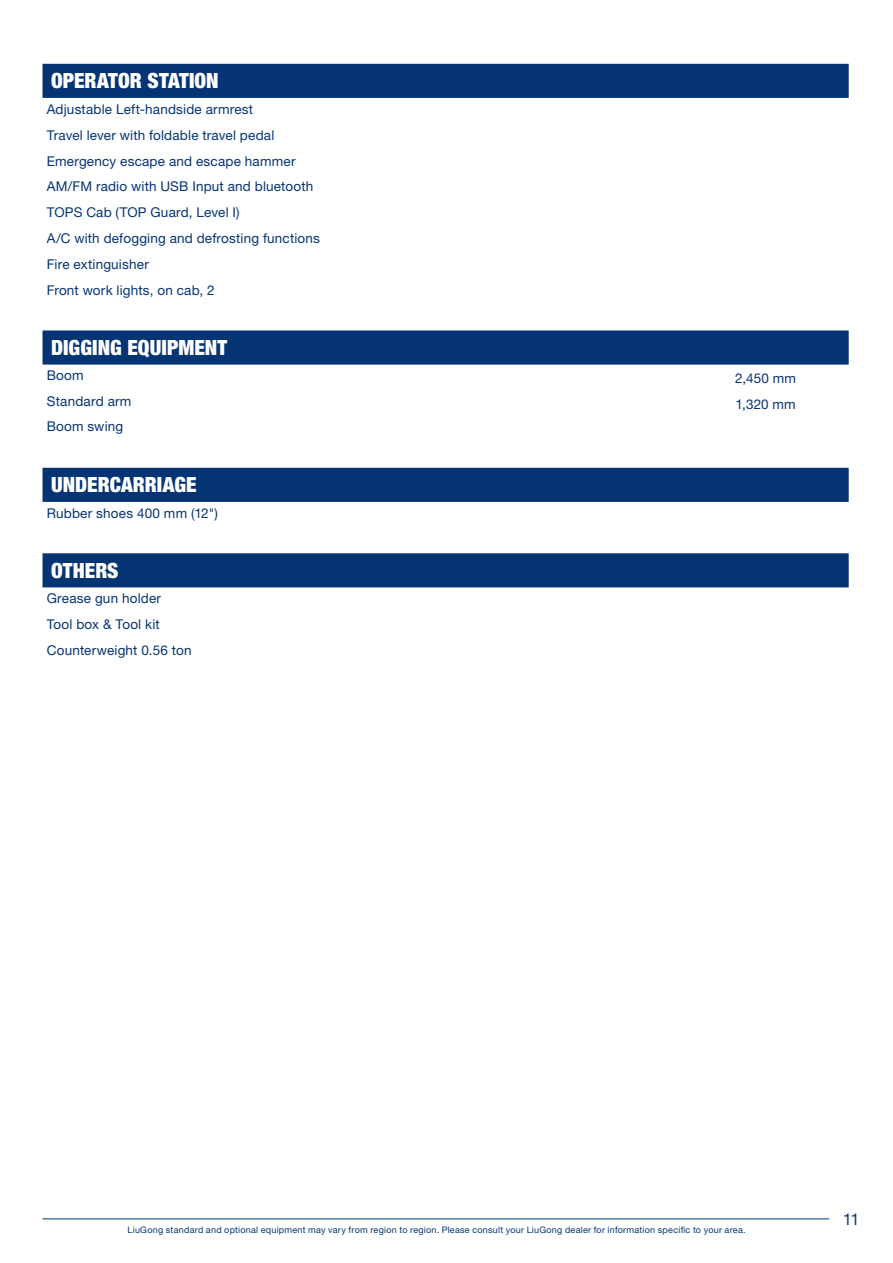
<style>
.page{position:relative;width:893px;height:1263px;background:#fff}
.page>*{position:absolute;margin:0;border:0;box-sizing:border-box;transform-origin:0 0}
.iMac_Helvetical_Medi{font:900 condensed 21px "Helvetica Neue LT Pro";color:#fff}
.iMac_Helvetica_Roman{font:16.5px "Helvetica Neue";color:#053474}
.Spec_Page_blue_text{font:13.5px "Helvetica Neue LT Pro";letter-spacing:.015em;color:#053474}
.table_body{font:9px "Helvetica Neue LT Pro";letter-spacing:.03em;color:#053474}
</style>
<div class="page">
<hr style="left:0;top:0;width:1px;height:189px;background:#053474">
<div style="left:43px;top:64px;width:806px;height:34px;background:#053474"></div>
<div style="left:43px;top:330px;width:806px;height:35px;background:#053474"></div>
<div style="left:43px;top:468px;width:806px;height:34px;background:#053474"></div>
<div style="left:43px;top:553px;width:806px;height:34px;background:#053474"></div>
<hr style="left:43px;top:1218px;width:786px;height:1px;background:#053474">
<p class="iMac_Helvetical_Medi" style="left:51px;top:68px;width:169px">OPERATOR STATION</p>
<p class="Spec_Page_blue_text" style="left:47px;top:101px;width:208px">Adjustable Left-handside armrest</p>
<p class="Spec_Page_blue_text" style="left:47px;top:126px;width:229px">Travel lever with foldable travel pedal</p>
<p class="Spec_Page_blue_text" style="left:47px;top:152px;width:250px">Emergency escape and escape hammer</p>
<p class="Spec_Page_blue_text" style="left:47px;top:178px;width:268px">AM/FM radio with USB Input and bluetooth</p>
<p class="Spec_Page_blue_text" style="left:47px;top:204px;width:194px">TOPS Cab (TOP Guard, Level I)</p>
<p class="Spec_Page_blue_text" style="left:47px;top:230px;width:275px">A/C with defogging and defrosting functions</p>
<p class="Spec_Page_blue_text" style="left:47px;top:256px;width:104px">Fire extinguisher</p>
<p class="Spec_Page_blue_text" style="left:47px;top:282px;width:170px">Front work lights, on cab, 2</p>
<p class="iMac_Helvetical_Medi" style="left:51px;top:335px;width:178px">DIGGING EQUIPMENT</p>
<p class="Spec_Page_blue_text" style="left:47px;top:367px;width:38px">Boom</p>
<p class="Spec_Page_blue_text" style="left:735px;top:370px;width:63px">2,450 mm</p>
<p class="Spec_Page_blue_text" style="left:47px;top:393px;width:86px">Standard arm</p>
<p class="Spec_Page_blue_text" style="left:735px;top:396px;width:62px">1,320 mm</p>
<p class="Spec_Page_blue_text" style="left:47px;top:418px;width:78px">Boom swing</p>
<p class="iMac_Helvetical_Medi" style="left:51px;top:472px;width:147px">UNDERCARRIAGE</p>
<p class="Spec_Page_blue_text" style="left:47px;top:505px;width:173px">Rubber shoes 400 mm (12")</p>
<p class="iMac_Helvetical_Medi" style="left:51px;top:558px;width:69px">OTHERS</p>
<p class="Spec_Page_blue_text" style="left:47px;top:590px;width:116px">Grease gun holder</p>
<p class="Spec_Page_blue_text" style="left:47px;top:616px;width:115px">Tool box &amp; Tool kit</p>
<p class="Spec_Page_blue_text" style="left:47px;top:642px;width:146px">Counterweight 0.56 ton</p>
<p class="table_body" style="left:128px;top:1225px;width:620px">LiuGong standard and optional equipment may vary from region to region. Please consult your LiuGong dealer for information specific to your area.</p>
<p class="iMac_Helvetica_Roman" style="left:843px;top:1207px;width:18px">11</p>
</div>
